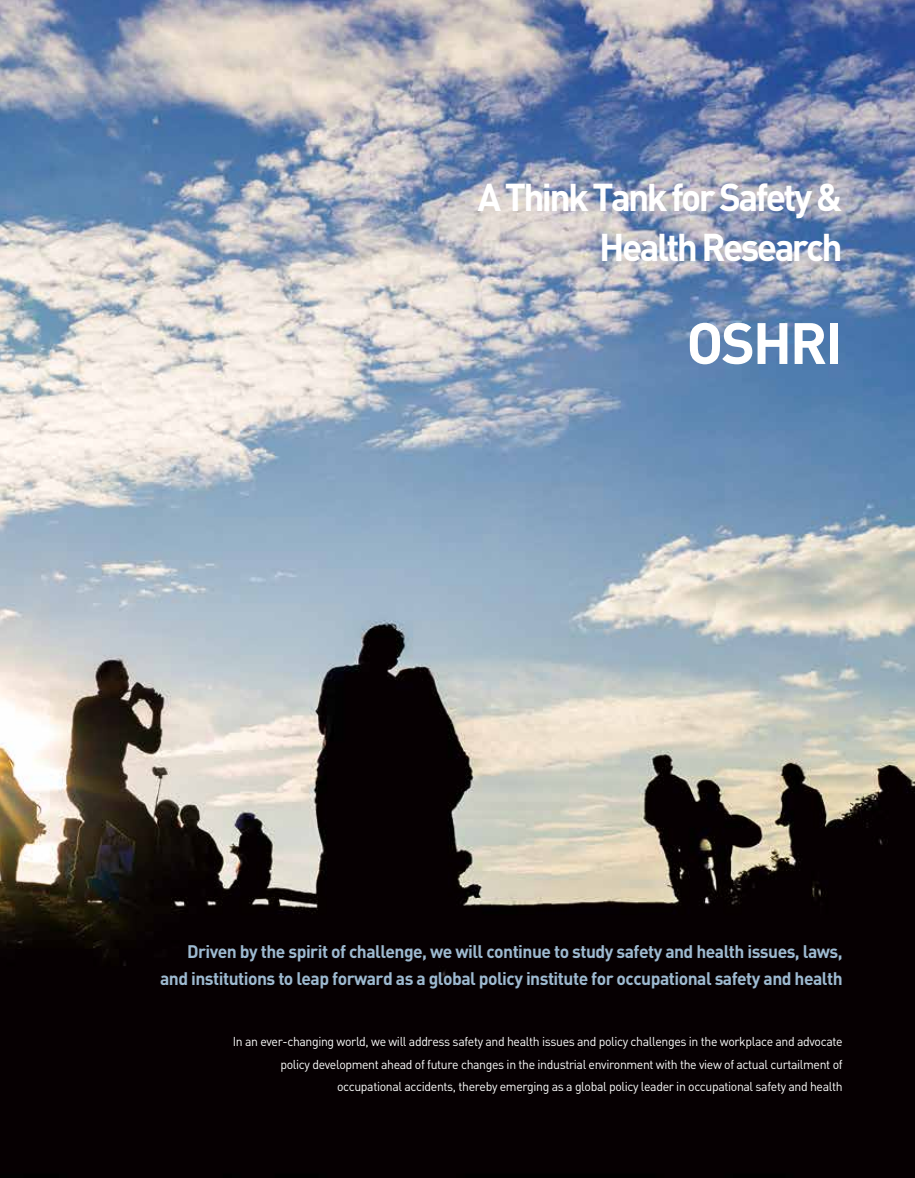
<style>
.page{position:relative;width:915px;height:1178px;background:#fff}
.page>*{position:absolute;margin:0;border:0;box-sizing:border-box;transform-origin:0 0}
.t1{font:700 57.45px "FFDIN";letter-spacing:-.04em;color:#fff}
.t2{font:700 38.25px/49.5px "FFDIN";letter-spacing:-.07em;color:#fff;text-align:right}
.t3{font:700 18px/27px "FFDIN";letter-spacing:-.03em;color:#9dbad1;text-align:right}
.t4{font:12.75px/22.5px "FFDIN";letter-spacing:-.03em;color:#fff;text-align:right;scale:.96 1}
</style>
<div class="page">
<img style="left:0;top:0;width:914px;height:1178px">
<h2 class="t2" style="left:477px;top:171px;width:366px">A Think Tank for Safety &amp;<br>Health Research</h2>
<h1 class="t1" style="left:686px;top:306px;width:158px">OSHRI</h1>
<h3 class="t3" style="left:160px;top:937px;width:683px">Driven by the spirit of challenge, we will continue to study safety and health issues, laws, and institutions to leap forward as a global policy institute for occupational safety and health</h3>
<p class="t4" style="left:233px;top:1030px;width:636px">In an ever-changing world, we will address safety and health issues and policy challenges in the workplace and advocate policy development ahead of future changes in the industrial environment with the view of actual curtailment of occupational accidents, thereby emerging as a global policy leader in occupational safety and health</p>
</div>
